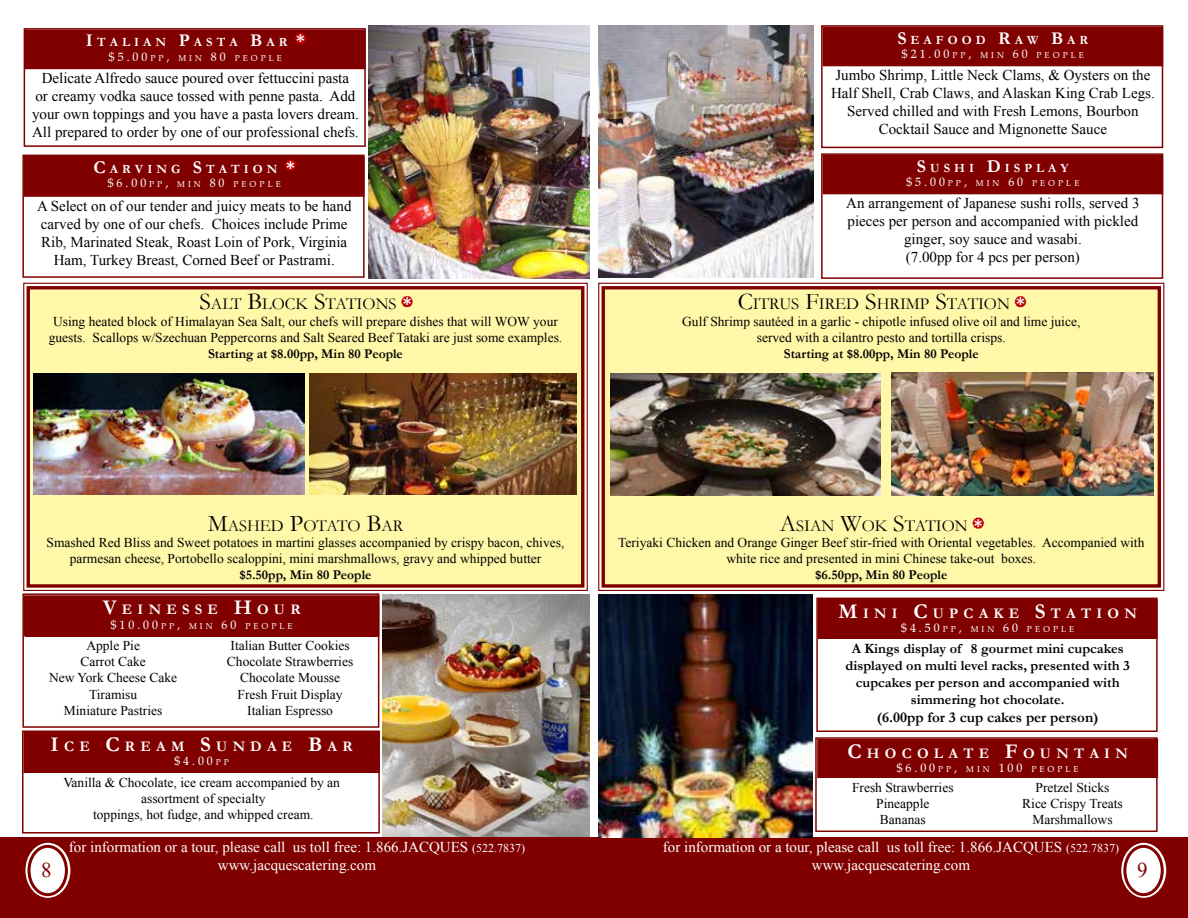
<style>
.page{position:relative;width:1188px;height:918px;background:#fff}
.page>*{position:absolute;margin:0;border:0;box-sizing:border-box;transform-origin:0 0}
.t1{font:21px "Times New Roman";color:#800000}
.t2{font:16.8px "Garamond";color:#000}
.t3{font:15px/18px "Times New Roman";color:#000;text-align:center}
.t4{font:15px/18px "Times New Roman";color:#fff;text-align:center}
.t5{font:700 15px "Garamond";color:#000}
.t6{font:700 14.7px "Garamond";letter-spacing:.355em;color:#fff}
.t7{font:700 14.25px/17.1px "Garamond";color:#000;text-align:center}
.t8{font:13.5px/16.2px "Times New Roman";color:#000;text-align:center}
.t9{font:700 13.5px "Garamond";color:#000}
.t10{font:700 12.6px "Garamond";letter-spacing:.32em;color:#fff}
.t11{font:12px "Zapf Calligraphic 801 BT";color:#fff}
.t12{font:8.4px "Zapf Calligraphic 801 BT";letter-spacing:.355em;color:#fff}
.s1{font-size:18px}
.s2{font-size:12px}
.s3{font-size:24px}
.s4{font-weight:700;font-size:18px;color:#fff}
.s5{font-size:21px}
.s6{font-size:8.4px}
</style>
<div class="page">
<div style="left:0;top:837px;width:594px;height:81px;background:#800000"></div>
<div style="left:594px;top:837px;width:594px;height:81px;background:#800000"></div>
<div style="left:24px;top:733px;width:355px;height:40px;background:#800000"></div>
<div style="left:22px;top:731px;width:358px;height:103px;border:2px solid #800000"></div>
<div style="left:25px;top:596px;width:354px;height:40px;background:#800000"></div>
<div style="left:22px;top:593px;width:357px;height:135px;border:2px solid #800000"></div>
<img style="left:382px;top:594px;width:207px;height:242px">
<svg style="left:23px;top:282px;width:565px;height:309px;background:#fbf2a7"></svg>
<div style="left:27px;top:286px;width:557px;height:302px;border:3px solid #800000"></div>
<img style="left:34px;top:373px;width:271px;height:122px">
<img style="left:310px;top:373px;width:266px;height:122px">
<div style="left:26px;top:30px;width:339px;height:38px;background:#800000"></div>
<hr style="left:25px;top:68px;width:341px;height:1px;background:#800000">
<svg style="left:294px;top:33px;width:13px;height:11px"></svg>
<div style="left:24px;top:28px;width:342px;height:119px;border:2px solid #800000"></div>
<div style="left:25px;top:157px;width:339px;height:39px;background:#800000"></div>
<hr style="left:24px;top:195px;width:341px;height:2px;background:#800000">
<svg style="left:284px;top:159px;width:13px;height:12px"></svg>
<div style="left:22px;top:155px;width:343px;height:123px;border:2px solid #800000"></div>
<img style="left:369px;top:25px;width:220px;height:253px">
<div style="left:818px;top:740px;width:339px;height:38px;background:#800000"></div>
<div style="left:815px;top:737px;width:343px;height:95px;border:2px solid #800000"></div>
<div style="left:819px;top:600px;width:338px;height:39px;background:#800000"></div>
<div style="left:816px;top:598px;width:342px;height:134px;border:2px solid #800000"></div>
<svg style="left:598px;top:282px;width:567px;height:309px;background:#faf1a6"></svg>
<div style="left:602px;top:286px;width:559px;height:302px;border:3px solid #800000"></div>
<div style="left:823px;top:27px;width:339px;height:39px;background:#800000"></div>
<div style="left:821px;top:25px;width:342px;height:123px;border:2px solid #800000"></div>
<div style="left:823px;top:156px;width:339px;height:38px;background:#800000"></div>
<div style="left:821px;top:153px;width:342px;height:126px;border:2px solid #800000"></div>
<img style="left:610px;top:374px;width:270px;height:121px">
<img style="left:892px;top:372px;width:262px;height:123px">
<img style="left:598px;top:594px;width:215px;height:243px">
<img style="left:598px;top:26px;width:215px;height:252px">
<svg style="left:25px;top:842px;width:46px;height:57px"></svg>
<div style="left:24px;top:841px;width:48px;height:58px;border:2px solid #800000;border-radius:50%"></div>
<div style="left:29px;top:846px;width:37px;height:49px;background:#fff;border-radius:50%"></div>
<div style="left:28px;top:845px;width:40px;height:51px;border:3px solid #800000;border-radius:50%"></div>
<svg style="left:1121px;top:842px;width:46px;height:57px"></svg>
<div style="left:1120px;top:841px;width:48px;height:58px;border:2px solid #800000;border-radius:50%"></div>
<div style="left:1125px;top:846px;width:37px;height:49px;background:#fff;border-radius:50%"></div>
<div style="left:1123px;top:845px;width:41px;height:51px;border:3px solid #800000;border-radius:50%"></div>
<p class="t10" style="left:86px;top:35px;width:221px"><span class="s1">I</span> TALIAN <span class="s1">P</span>ASTA <span class="s1">B</span>AR <span class="s1">*</span></p>
<p class="t12" style="left:109px;top:53px;width:175px"><span class="s2">$5.00</span>PP<span class="s2">,</span> MIN <span class="s2">80</span> PEOPLE</p>
<p class="t3" style="left:32px;top:69px;width:328px">Delicate Alfredo sauce poured over fettuccini pasta<br>or creamy vodka sauce tossed with penne pasta. Add your own toppings and you have a pasta lovers dream.<br>All prepared to order by one of our professional chefs.</p>
<p class="t10" style="left:94px;top:161px;width:203px"><span class="s1">C</span>ARVING <span class="s1">S</span> TATION <span class="s1">*</span></p>
<p class="t12" style="left:108px;top:179px;width:175px"><span class="s2">$6.00</span>PP<span class="s2">,</span> MIN <span class="s2">80</span> PEOPLE</p>
<p class="t3" style="left:37px;top:197px;width:316px">A Select on of our tender and juicy meats to be hand carved by one of our chefs. Choices include Prime Rib, Marinated Steak, Roast Loin of Pork, Virginia Ham, Turkey Breast, Corned Beef or Pastrami.</p>
<p class="t2" style="left:200px;top:294px;width:213px"><span class="s3">S</span>ALT <span class="s3">B</span>LOCK <span class="s3">S</span>TATIONS <span class="s4">*</span></p>
<p class="t8" style="left:49px;top:313px;width:515px">Using heated block of Himalayan Sea Salt, our chefs will prepare dishes that will WOW your guests. Scallops w/Szechuan Peppercorns and Salt Seared Beef Tataki are just some examples.</p>
<p class="t9" style="left:208px;top:346px;width:196px">Starting at $8.00pp, Min 80 People</p>
<p class="t10" style="left:897px;top:32px;width:192px"><span class="s1">S</span> EAFOOD <span class="s1">R</span>AW <span class="s1">B</span>AR</p>
<p class="t12" style="left:902px;top:50px;width:183px"><span class="s2">$21.00</span>PP<span class="s2">,</span> MIN <span class="s2">60</span> PEOPLE</p>
<p class="t3" style="left:831px;top:66px;width:325px">Jumbo Shrimp, Little Neck Clams, &amp; Oysters on the Half Shell, Crab Claws, and Alaskan King Crab Legs.<br>Served chilled and with Fresh Lemons, Bourbon Cocktail Sauce and Mignonette Sauce</p>
<p class="t10" style="left:917px;top:160px;width:153px"><span class="s1">S</span> USHI <span class="s1">D</span>ISPLAY</p>
<p class="t12" style="left:906px;top:178px;width:175px"><span class="s2">$5.00</span>PP<span class="s2">,</span> MIN <span class="s2">60</span> PEOPLE</p>
<p class="t3" style="left:846px;top:194px;width:295px">An arrangement of Japanese sushi rolls, served 3 pieces per person and accompanied with pickled ginger, soy sauce and wasabi.<br>(7.00pp for 4 pcs per person)</p>
<p class="t2" style="left:738px;top:294px;width:289px"><span class="s3">C</span>ITRUS <span class="s3">F</span>IRED <span class="s3">S</span>HRIMP <span class="s3">S</span>TATION <span class="s4">*</span></p>
<p class="t8" style="left:682px;top:313px;width:400px">Gulf Shrimp sautéed in a garlic - chipotle infused olive oil and lime juice, served with a cilantro pesto and tortilla crisps.</p>
<p class="t9" style="left:784px;top:346px;width:196px">Starting at $8.00pp, Min 80 People</p>
<p class="t2" style="left:208px;top:516px;width:197px"><span class="s3">M</span>ASHED <span class="s3">P</span>OTATO <span class="s3">B</span>AR</p>
<p class="t8" style="left:47px;top:534px;width:519px">Smashed Red Bliss and Sweet potatoes in martini glasses accompanied by crispy bacon, chives, parmesan cheese, Portobello scaloppini, mini marshmallows, gravy and whipped butter</p>
<p class="t9" style="left:239px;top:567px;width:134px">$5.50pp, Min 80 People</p>
<p class="t6" style="left:103px;top:601px;width:199px"><span class="s5">V</span>EINESSE <span class="s5">H</span>OUR</p>
<p class="t12" style="left:111px;top:620px;width:183px"><span class="s2">$10.00</span>PP<span class="s2">,</span> MIN <span class="s2">60</span> PEOPLE</p>
<p class="t8" style="left:49px;top:637px;width:130px">Apple Pie<br>Carrot Cake<br>New York Cheese Cake<br>Tiramisu<br>Miniature Pastries</p>
<p class="t8" style="left:227px;top:637px;width:128px">Italian Butter Cookies<br>Chocolate Strawberries<br>Chocolate Mousse<br>Fresh Fruit Display<br>Italian Espresso</p>
<p class="t6" style="left:51px;top:737px;width:304px"><span class="s5">I</span> CE <span class="s5">C</span>REAM <span class="s5">S</span> UNDAE <span class="s5">B</span>AR</p>
<p class="t11" style="left:174px;top:754px;width:56px">$4.00<span class="s6">PP</span></p>
<p class="t8" style="left:63px;top:774px;width:278px">Vanilla &amp; Chocolate, ice cream accompanied by an assortment of specialty<br>toppings, hot fudge, and whipped cream.</p>
<p class="t2" style="left:780px;top:516px;width:204px"><span class="s3">A</span>SIAN <span class="s3">W</span>OK <span class="s3">S</span>TATION <span class="s4">*</span></p>
<p class="t8" style="left:618px;top:534px;width:528px">Teriyaki Chicken and Orange Ginger Beef stir-fried with Oriental vegetables. Accompanied with white rice and presented in mini Chinese take-out boxes.</p>
<p class="t9" style="left:815px;top:567px;width:134px">$6.50pp, Min 80 People</p>
<p class="t6" style="left:839px;top:604px;width:300px"><span class="s5">M</span>INI <span class="s5">C</span>UPC AKE <span class="s5">S</span> TATION</p>
<p class="t12" style="left:901px;top:624px;width:175px"><span class="s2">$4.50</span>PP<span class="s2">,</span> MIN <span class="s2">60</span> PEOPLE</p>
<p class="t7" style="left:846px;top:639px;width:286px">A Kings display of 8 gourmet mini cupcakes displayed on multi level racks, presented with 3 cupcakes per person and accompanied with simmering hot chocolate.</p>
<p class="t5" style="left:877px;top:708px;width:223px">(6.00pp for 3 cup cakes per person)</p>
<p class="t6" style="left:848px;top:744px;width:282px"><span class="s5">C</span>HOCOLATE <span class="s5">F</span>OUNTAIN</p>
<p class="t12" style="left:897px;top:764px;width:183px"><span class="s2">$6.00</span>PP<span class="s2">,</span> MIN <span class="s2">100</span> PEOPLE</p>
<p class="t8" style="left:852px;top:779px;width:103px">Fresh Strawberries<br>Pineapple<br>Bananas</p>
<p class="t8" style="left:1022px;top:779px;width:102px">Pretzel Sticks<br>Rice Crispy Treats<br>Marshmallows</p>
<p class="t4" style="left:69px;top:837px;width:458px">for information or a tour, please call us toll free: 1.866.JACQUES <span class="s2">(522.7837) </span>www.jacquescatering.com</p>
<p class="t4" style="left:663px;top:837px;width:458px">for information or a tour, please call us toll free: 1.866.JACQUES <span class="s2">(522.7837) </span>www.jacquescatering.com</p>
<h1 class="t1" style="left:41px;top:856px;width:12px">8</h1>
<h1 class="t1" style="left:1137px;top:856px;width:12px">9</h1>
</div>
